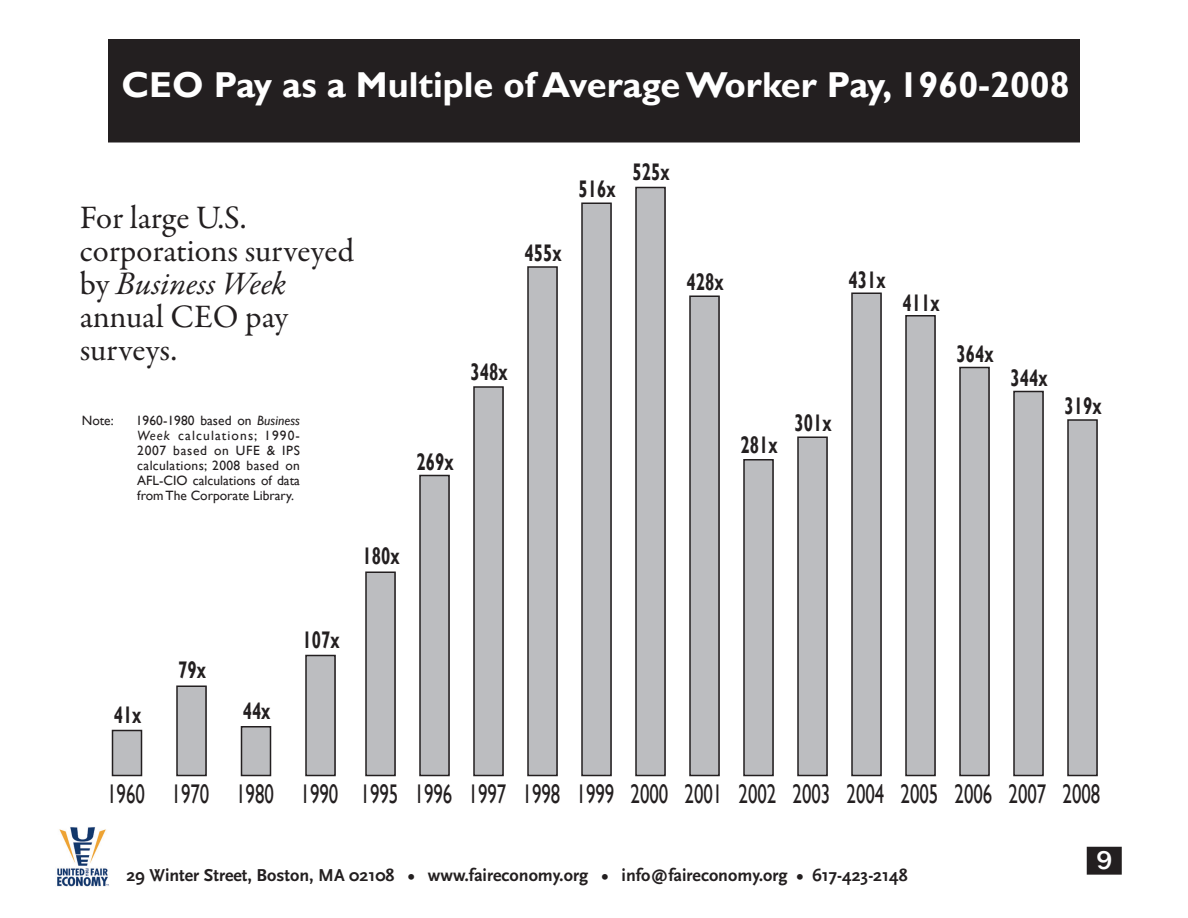
<style>
.page{position:relative;width:1188px;height:918px;background:#fff}
.page>*{position:absolute;margin:0;border:0;box-sizing:border-box;transform-origin:0 0}
.t1{font:700 36px "Gill Sans";color:#fff}
.t2{font:33px/33px "Garamond Premr Pro";letter-spacing:-.005em;color:#231f20}
.t3{font:27px "Gill Sans";color:#231f20;scale:.7 1}
.t4{font:500 27px "Franklin Gothic";color:#fff}
.t5{font:700 24px "Gill Sans";color:#231f20;scale:.7 1}
.t6{font:700 18px "Scala Sans";color:#231f20}
.t7{font:13.5px/15px "Gill Sans";color:#231f20;text-align:justify}
.s1{font-style:italic}
</style>
<div class="page">
<div style="left:109px;top:40px;width:970px;height:102px;background:#231f20"></div>
<div style="left:108px;top:39px;width:972px;height:103px;border:2px solid #231f20"></div>
<img style="left:57px;top:827px;width:52px;height:60px">
<div style="left:1088px;top:848px;width:33px;height:26px;background:#231f20"></div>
<div style="left:1087px;top:847px;width:35px;height:28px;border:2px solid #231f20"></div>
<div style="left:112px;top:730px;width:30px;height:46px;background:#bcbdc0"></div>
<div style="left:112px;top:730px;width:30px;height:46px;border:2px solid #231f20"></div>
<div style="left:177px;top:686px;width:29px;height:90px;background:#bcbdc0"></div>
<div style="left:176px;top:686px;width:31px;height:90px;border:2px solid #231f20"></div>
<div style="left:242px;top:727px;width:29px;height:49px;background:#bcbdc0"></div>
<div style="left:241px;top:726px;width:30px;height:50px;border:2px solid #231f20"></div>
<div style="left:306px;top:656px;width:29px;height:120px;background:#bcbdc0"></div>
<div style="left:305px;top:655px;width:31px;height:121px;border:2px solid #231f20"></div>
<div style="left:366px;top:572px;width:29px;height:204px;background:#bcbdc0"></div>
<div style="left:365px;top:572px;width:31px;height:204px;border:2px solid #231f20"></div>
<div style="left:420px;top:476px;width:29px;height:300px;background:#bcbdc0"></div>
<div style="left:419px;top:475px;width:31px;height:301px;border:2px solid #231f20"></div>
<div style="left:474px;top:387px;width:29px;height:389px;background:#bcbdc0"></div>
<div style="left:473px;top:386px;width:31px;height:390px;border:2px solid #231f20"></div>
<div style="left:528px;top:267px;width:29px;height:509px;background:#bcbdc0"></div>
<div style="left:527px;top:266px;width:31px;height:510px;border:2px solid #231f20"></div>
<div style="left:582px;top:203px;width:29px;height:573px;background:#bcbdc0"></div>
<div style="left:581px;top:202px;width:31px;height:574px;border:2px solid #231f20"></div>
<div style="left:636px;top:188px;width:29px;height:588px;background:#bcbdc0"></div>
<div style="left:635px;top:187px;width:31px;height:589px;border:2px solid #231f20"></div>
<div style="left:690px;top:296px;width:29px;height:480px;background:#bcbdc0"></div>
<div style="left:689px;top:296px;width:31px;height:480px;border:2px solid #231f20"></div>
<div style="left:744px;top:460px;width:29px;height:316px;background:#bcbdc0"></div>
<div style="left:743px;top:459px;width:31px;height:317px;border:2px solid #231f20"></div>
<div style="left:798px;top:437px;width:29px;height:339px;background:#bcbdc0"></div>
<div style="left:797px;top:436px;width:31px;height:340px;border:2px solid #231f20"></div>
<div style="left:852px;top:293px;width:29px;height:483px;background:#bcbdc0"></div>
<div style="left:851px;top:292px;width:31px;height:484px;border:2px solid #231f20"></div>
<div style="left:906px;top:316px;width:29px;height:460px;background:#bcbdc0"></div>
<div style="left:905px;top:315px;width:31px;height:461px;border:2px solid #231f20"></div>
<div style="left:960px;top:368px;width:29px;height:408px;background:#bcbdc0"></div>
<div style="left:959px;top:367px;width:31px;height:409px;border:2px solid #231f20"></div>
<div style="left:1014px;top:392px;width:29px;height:384px;background:#bcbdc0"></div>
<div style="left:1013px;top:391px;width:31px;height:385px;border:2px solid #231f20"></div>
<div style="left:1068px;top:420px;width:29px;height:356px;background:#bcbdc0"></div>
<div style="left:1067px;top:419px;width:31px;height:357px;border:2px solid #231f20"></div>
<h1 class="t1" style="left:122px;top:63px;width:950px">CEO Pay as a Multiple of Average Worker Pay, 1960-2008</h1>
<h2 class="t2" style="left:80px;top:201px;width:276px">For large U.S. corporations surveyed by <span class="s1">Business Week </span>annual CEO pay surveys.</h2>
<p class="t7" style="left:82px;top:413px;width:33px">Note:</p>
<p class="t7" style="left:136px;top:413px;width:166px">1960-1980 based on <span class="s1">Business Week</span> calculations; 1990- 2007 based on UFE &amp; IPS calculations; 2008 based on AFL-CIO calculations of data from The Corporate Library.</p>
<h3 class="t5" style="left:525px;top:239px;width:54px">455x</h3>
<h3 class="t5" style="left:471px;top:357px;width:54px">348x</h3>
<h3 class="t5" style="left:417px;top:447px;width:54px">269x</h3>
<h3 class="t5" style="left:363px;top:542px;width:54px">180x</h3>
<h3 class="t5" style="left:579px;top:174px;width:54px">516x</h3>
<h3 class="t5" style="left:633px;top:158px;width:54px">525x</h3>
<h3 class="t5" style="left:687px;top:267px;width:54px">428x</h3>
<h3 class="t5" style="left:849px;top:266px;width:54px">431x</h3>
<h3 class="t5" style="left:903px;top:288px;width:54px">411x</h3>
<h3 class="t5" style="left:957px;top:339px;width:54px">364x</h3>
<h3 class="t5" style="left:741px;top:431px;width:54px">281x</h3>
<h3 class="t5" style="left:795px;top:408px;width:54px">301x</h3>
<h3 class="t5" style="left:1011px;top:363px;width:54px">344x</h3>
<h3 class="t5" style="left:1065px;top:392px;width:54px">319x</h3>
<h3 class="t5" style="left:114px;top:701px;width:41px">41x</h3>
<h3 class="t5" style="left:178px;top:656px;width:41px">79x</h3>
<h3 class="t5" style="left:243px;top:696px;width:41px">44x</h3>
<h3 class="t5" style="left:303px;top:626px;width:54px">107x</h3>
<h3 class="t3" style="left:107px;top:778px;width:332px">1960 1970 1980 1990</h3>
<h3 class="t3" style="left:361px;top:778px;width:1058px">1995 1996 1997 1998 1999 2000 2001 2002 2003 2004 2005 2006 2007 2008</h3>
<h3 class="t6" style="left:126px;top:866px;width:783px">29 Winter Street, Boston, MA 02108 • www.faireconomy.org • info@faireconomy.org • 617-423-2148</h3>
<h3 class="t4" style="left:1096px;top:843px;width:17px">9</h3>
</div>
